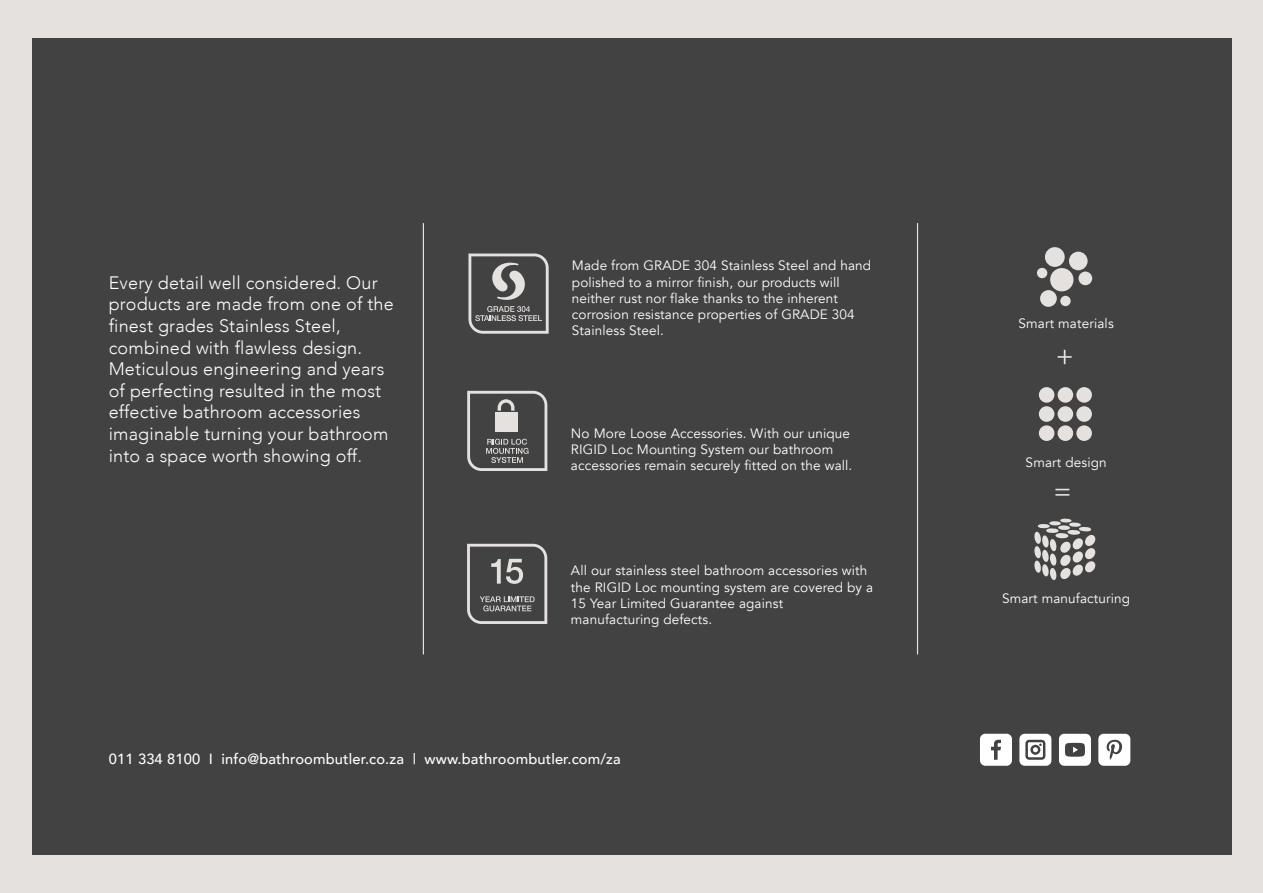
<style>
.page{position:relative;width:1263px;height:893px;background:#e5e1de}
.page>*{position:absolute;margin:0;border:0;box-sizing:border-box;transform-origin:0 0}
.t1{font:300 18px/21.6px "Avenir";letter-spacing:.01em;color:#fff}
.t2{font:500 14.7px "Avenir";letter-spacing:.01em;color:#fff}
.t3{font:13.5px/16.2px "Avenir";letter-spacing:.01em;color:#fff}
</style>
<div class="page">
<div style="left:32px;top:38px;width:1199px;height:817px;background:#434243"></div>
<svg style="left:467px;top:391px;width:80px;height:80px"></svg>
<svg style="left:468px;top:254px;width:81px;height:80px"></svg>
<hr style="left:423px;top:223px;width:1px;height:431px;background:#e5e1de">
<hr style="left:917px;top:223px;width:1px;height:431px;background:#e5e1de">
<svg style="left:467px;top:544px;width:80px;height:80px"></svg>
<div style="left:1039px;top:387px;width:15px;height:16px;background:#e5e1de;border-radius:50%"></div>
<div style="left:1057px;top:387px;width:16px;height:16px;background:#e5e1de;border-radius:50%"></div>
<div style="left:1076px;top:387px;width:16px;height:16px;background:#e5e1de;border-radius:50%"></div>
<div style="left:1039px;top:406px;width:15px;height:16px;background:#e5e1de;border-radius:50%"></div>
<div style="left:1057px;top:406px;width:16px;height:16px;background:#e5e1de;border-radius:50%"></div>
<div style="left:1076px;top:406px;width:16px;height:16px;background:#e5e1de;border-radius:50%"></div>
<div style="left:1039px;top:425px;width:15px;height:16px;background:#e5e1de;border-radius:50%"></div>
<div style="left:1057px;top:425px;width:16px;height:16px;background:#e5e1de;border-radius:50%"></div>
<div style="left:1076px;top:425px;width:16px;height:16px;background:#e5e1de;border-radius:50%"></div>
<svg style="left:1034px;top:518px;width:61px;height:62px"></svg>
<div style="left:1050px;top:268px;width:23px;height:23px;background:#e5e1de;border-radius:50%"></div>
<div style="left:1045px;top:247px;width:20px;height:20px;background:#e5e1de;border-radius:50%"></div>
<div style="left:1069px;top:252px;width:18px;height:18px;background:#e5e1de;border-radius:50%"></div>
<div style="left:1040px;top:290px;width:17px;height:17px;background:#e5e1de;border-radius:50%"></div>
<div style="left:1078px;top:272px;width:14px;height:13px;background:#e5e1de;border-radius:50%"></div>
<div style="left:1037px;top:268px;width:10px;height:10px;background:#e5e1de;border-radius:50%"></div>
<div style="left:1060px;top:296px;width:11px;height:10px;background:#e5e1de;border-radius:50%"></div>
<svg style="left:1058px;top:350px;width:14px;height:14px"></svg>
<svg style="left:1055px;top:489px;width:14px;height:7px"></svg>
<svg style="left:980px;top:734px;width:32px;height:32px"></svg>
<svg style="left:1019px;top:734px;width:32px;height:32px"></svg>
<svg style="left:1098px;top:734px;width:32px;height:32px"></svg>
<svg style="left:1059px;top:734px;width:32px;height:32px"></svg>
<p class="t1" style="left:109px;top:272px;width:287px">Every detail well considered. Our products are made from one of the finest grades Stainless Steel, combined with flawless design.<br>Meticulous engineering and years of perfecting resulted in the most effective bathroom accessories imaginable turning your bathroom into a space worth showing off.</p>
<p class="t3" style="left:572px;top:258px;width:301px">Made from GRADE 304 Stainless Steel and hand polished to a mirror finish, our products will neither rust nor flake thanks to the inherent corrosion resistance properties of GRADE 304<br>Stainless Steel.</p>
<p class="t3" style="left:571px;top:425px;width:283px">No More Loose Accessories. With our unique<br>RIGID Loc Mounting System our bathroom accessories remain securely fitted on the wall.</p>
<p class="t3" style="left:571px;top:563px;width:304px">All our stainless steel bathroom accessories with the RIGID Loc mounting system are covered by a 15 Year Limited Guarantee against manufacturing defects.</p>
<p class="t2" style="left:70px;top:743px;width:493px">0860 104 653 I info@bathroombutler.co.za | www.bathroombutler.com</p>
<p class="t2" style="left:109px;top:746px;width:513px">011 334 8100 I info@bathroombutler.co.za | www.bathroombutler.com/za</p>
<p class="t3" style="left:1018px;top:315px;width:97px">Smart materials</p>
<p class="t3" style="left:1026px;top:455px;width:83px">Smart design</p>
<p class="t3" style="left:1002px;top:590px;width:130px">Smart manufacturing</p>
</div>
